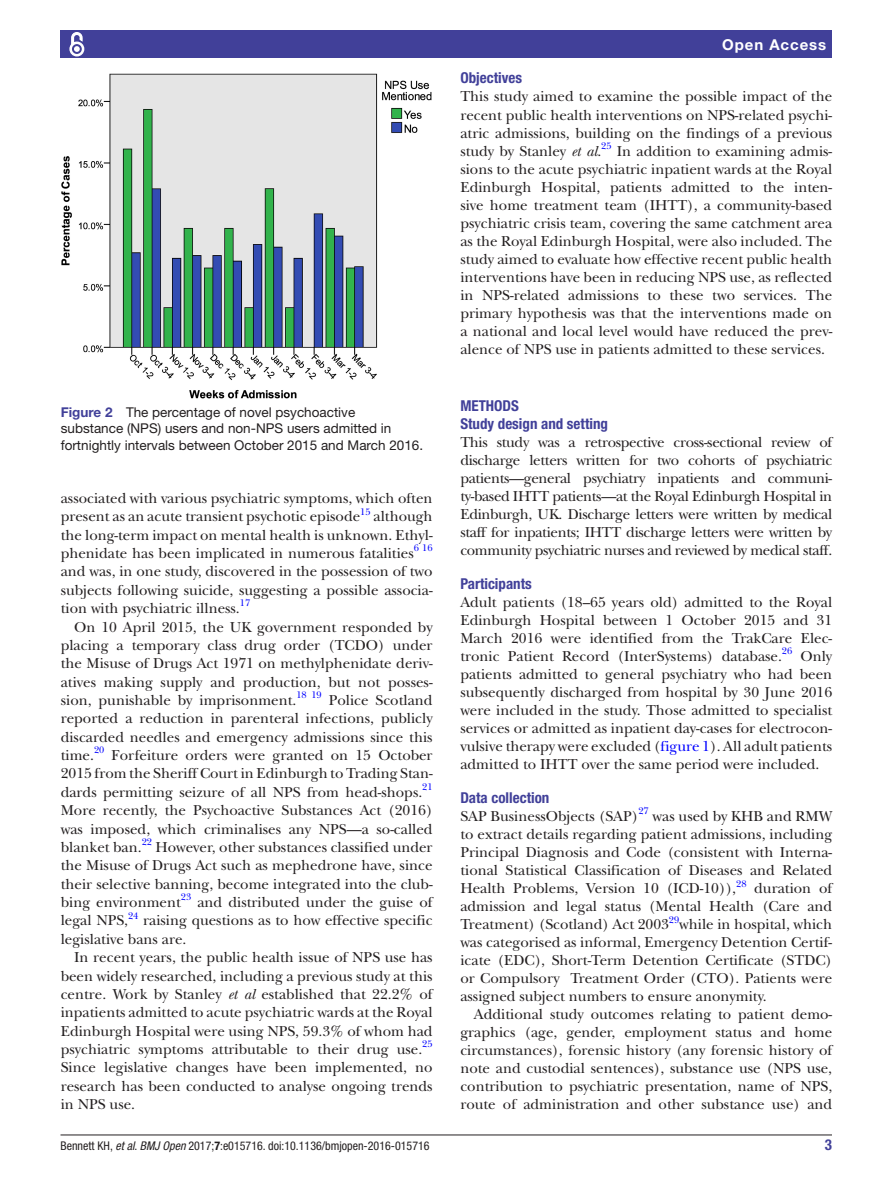
<style>
.page{position:relative;width:893px;height:1191px;background:#fff}
.page>*{position:absolute;margin:0;border:0;box-sizing:border-box;transform-origin:0 0}
.t1{font:15px/18px "New Baskerville";color:#231f20;text-align:justify}
.t2{font:700 condensed 15px/18px "Helvetica Neue LT Std";color:#414099}
.t3{font:700 15px "Helvetica Neue LT Std";letter-spacing:.065em;color:#fff}
.t4{font:13.5px/16.2px "Helvetica Neue LT Std";color:#231f20}
.t5{font:condensed 12px "Helvetica Neue LT Std";color:#231f20}
.t6{font:9.9px "New Baskerville";color:#00f}
.s1{font-weight:700;color:#414099}
.s2{font-style:italic}
.s3{color:#00f}
.s4{font-weight:700}
</style>
<div class="page">
<hr style="left:61px;top:1134px;width:771px;height:1px;background:#231f20">
<div style="left:61px;top:31px;width:771px;height:27px;background:#414099"></div>
<svg style="left:69px;top:32px;width:16px;height:25px"></svg>
<img style="left:61px;top:73px;width:371px;height:326px">
<p class="t3" style="left:722px;top:35px;width:106px">Open Access</p>
<p class="t4" style="left:61px;top:404px;width:364px"><span class="s1">Figure 2</span> The percentage of novel psychoactive<br>substance (NPS) users and non-NPS users admitted in fortnightly intervals between October 2015 and March 2016.</p>
<p class="t1" style="left:61px;top:489px;width:373px">associated with various psychiatric symptoms, which often present as an acute transient psychotic episode</p>
<p class="t6" style="left:360px;top:505px;width:12px">15</p>
<p class="t1" style="left:61px;top:507px;width:373px;text-indent:313px">although the long-term impact on mental health is unknown. Ethyl&shy;phenidate has been implicated in numerous fatalities</p>
<p class="t6" style="left:414px;top:542px;width:20px">6 16</p>
<p class="t1" style="left:61px;top:562px;width:373px">and was, in one study, discovered in the possession of two subjects following suicide, suggesting a possible associa&shy;tion with psychiatric illness.</p>
<p class="t6" style="left:240px;top:597px;width:12px">17</p>
<p class="t1" style="left:61px;top:617px;width:373px;text-indent:14px">On 10 April 2015, the UK government responded by placing a temporary class drug order (TCDO) under the Misuse of Drugs Act 1971 on methylphenidate deriv&shy;atives making supply and production, but not posses&shy;sion, punishable by imprisonment.</p>
<p class="t6" style="left:296px;top:689px;width:27px">18 19</p>
<p class="t1" style="left:61px;top:691px;width:373px;text-indent:268px">Police Scotland reported a reduction in parenteral infections, publicly discarded needles and emergency admissions since this time.</p>
<p class="t6" style="left:94px;top:744px;width:12px">20</p>
<p class="t1" style="left:61px;top:746px;width:373px;text-indent:51px">Forfeiture orders were granted on 15 October 2015 from the Sheriff Court in Edinburgh to Trading Stan&shy;dards permitting seizure of all NPS from head-shops.</p>
<p class="t6" style="left:422px;top:781px;width:12px">21</p>
<p class="t1" style="left:61px;top:801px;width:373px">More recently, the Psychoactive Substances Act (2016) was imposed, which criminalises any NPS—a so-called blanket ban.</p>
<p class="t6" style="left:142px;top:836px;width:12px">22</p>
<p class="t1" style="left:61px;top:838px;width:373px;text-indent:95px">However, other substances classified under the Misuse of Drugs Act such as mephedrone have, since their selective banning, become integrated into the club&shy;bing environment</p>
<p class="t6" style="left:181px;top:891px;width:12px">23</p>
<p class="t1" style="left:197px;top:893px;width:237px">and distributed under the guise of</p>
<p class="t1" style="left:61px;top:911px;width:69px">legal NPS,</p>
<p class="t6" style="left:128px;top:909px;width:12px">24</p>
<p class="t1" style="left:61px;top:911px;width:373px;text-indent:82px">raising questions as to how effective specific legislative bans are.</p>
<p class="t1" style="left:61px;top:948px;width:373px;text-indent:14px">In recent years, the public health issue of NPS use has been widely researched, including a previous study at this centre. Work by Stanley <span class="s2">et al</span> established that 22.2% of inpatients admitted to acute psychiatric wards at the Royal Edinburgh Hospital were using NPS, 59.3% of whom had psychiatric symptoms attributable to their drug use.</p>
<p class="t6" style="left:422px;top:1038px;width:12px">25</p>
<p class="t1" style="left:61px;top:1058px;width:373px">Since legislative changes have been implemented, no research has been conducted to analyse ongoing trends in NPS use.</p>
<p class="t2" style="left:460px;top:69px;width:63px">Objectives</p>
<p class="t1" style="left:460px;top:88px;width:373px">This study aimed to examine the possible impact of the recent public health interventions on NPS-related psychi&shy;atric admissions, building on the findings of a previous study by Stanley <span class="s2">et al</span>.<sup>25</sup> In addition to examining admis&shy;sions to the acute psychiatric inpatient wards at the Royal Edinburgh Hospital, patients admitted to the inten&shy;sive home treatment team (IHTT), a community-based psychiatric crisis team, covering the same catchment area as the Royal Edinburgh Hospital, were also included. The study aimed to evaluate how effective recent public health interventions have been in reducing NPS use, as reflected in NPS-related admissions to these two services. The primary hypothesis was that the interventions made on a national and local level would have reduced the prev&shy;alence of NPS use in patients admitted to these services.</p>
<p class="t2" style="left:460px;top:396px;width:149px">Methods<br>Study design and setting</p>
<p class="t1" style="left:460px;top:433px;width:373px">This study was a retrospective cross-sectional review of discharge letters written for two cohorts of psychiatric patients—general psychiatry inpatients and communi&shy;ty-based IHTT patients—at the Royal Edinburgh Hospital in Edinburgh, UK. Discharge letters were written by medical staff for inpatients; IHTT discharge letters were written by community psychiatric nurses and reviewed by medical staff.</p>
<p class="t2" style="left:460px;top:574px;width:73px">Participants</p>
<p class="t1" style="left:460px;top:593px;width:373px">Adult patients (18–65 years old) admitted to the Royal Edinburgh Hospital between 1 October 2015 and 31<br>March 2016 were identified from the TrakCare Elec&shy;tronic Patient Record (InterSystems) database.</p>
<p class="t6" style="left:782px;top:645px;width:12px">26</p>
<p class="t1" style="left:460px;top:647px;width:373px;text-indent:340px">Only patients admitted to general psychiatry who had been subsequently discharged from hospital by 30 June 2016 were included in the study. Those admitted to specialist services or admitted as inpatient day-cases for electrocon&shy;vulsive therapy were excluded (<span class="s3">figure 1</span>). All adult patients admitted to IHTT over the same period were included.</p>
<p class="t2" style="left:460px;top:788px;width:91px">Data collection</p>
<p class="t1" style="left:460px;top:807px;width:180px">SAP BusinessObjects (SAP)</p>
<p class="t6" style="left:638px;top:805px;width:12px">27</p>
<p class="t1" style="left:460px;top:807px;width:373px;text-indent:192px">was used by KHB and RMW to extract details regarding patient admissions, including Principal Diagnosis and Code (consistent with Interna&shy;tional Statistical Classification of Diseases and Related Health Problems, Version 10 (ICD-10)),</p>
<p class="t6" style="left:736px;top:877px;width:12px">28</p>
<p class="t1" style="left:460px;top:879px;width:373px;text-indent:294px">duration of admission and legal status (Mental Health (Care and Treatment) (Scotland) Act 2003</p>
<p class="t6" style="left:669px;top:913px;width:12px">29</p>
<p class="t1" style="left:460px;top:915px;width:373px;text-indent:219px">while in hospital, which was categorised as informal, Emergency Detention Certif&shy;icate (EDC), Short-Term Detention Certificate (STDC) or Compulsory Treatment Order (CTO). Patients were assigned subject numbers to ensure anonymity.</p>
<p class="t1" style="left:460px;top:1005px;width:373px;text-indent:14px">Additional study outcomes relating to patient demo&shy;graphics (age, gender, employment status and home circumstances), forensic history (any forensic history of note and custodial sentences), substance use (NPS use, contribution to psychiatric presentation, name of NPS, route of administration and other substance use) and</p>
<p class="t5" style="left:61px;top:1138px;width:371px">Bennett KH, <span class="s2">et al</span>. <span class="s2">BMJ Open</span> 2017;<span class="s4">7</span>:e015716. doi:10.1136/bmjopen-2016-015716</p>
<p class="t2" style="left:825px;top:1135px;width:9px">3</p>
</div>
